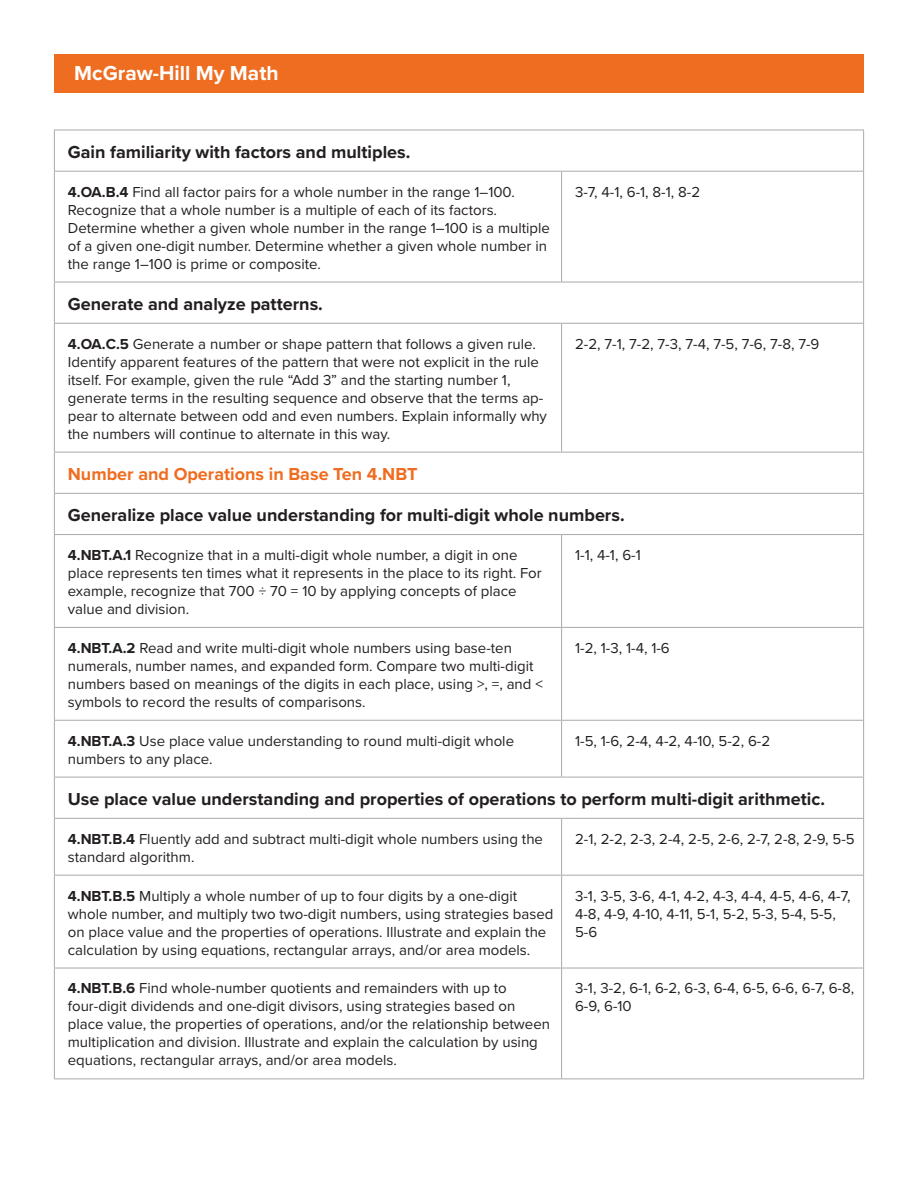
<style>
.page{position:relative;width:918px;height:1188px;background:#fff}
.page>*{position:absolute;margin:0;border:0;box-sizing:border-box;transform-origin:0 0}
.t1{font:700 21px "Proxima Nova";color:#fff}
.t2{font:700 18px "Proxima Nova";color:#231f20}
.t3{font:700 18px "Proxima Nova";color:#ef6d20}
.t4{font:15px/18px "Proxima Nova";color:#231f20}
.s1{font-weight:700}
</style>
<div class="page">
<div style="left:54px;top:54px;width:810px;height:39px;background:#ef6d20"></div>
<hr style="left:54px;top:130px;width:508px;height:1px;background:#a8a9ad">
<hr style="left:54px;top:130px;width:1px;height:41px;background:#a8a9ad">
<hr style="left:562px;top:130px;width:302px;height:1px;background:#a8a9ad">
<hr style="left:863px;top:130px;width:1px;height:41px;background:#a8a9ad">
<hr style="left:54px;top:171px;width:508px;height:1px;background:#a8a9ad">
<hr style="left:54px;top:172px;width:1px;height:110px;background:#a8a9ad">
<hr style="left:562px;top:171px;width:302px;height:1px;background:#a8a9ad">
<hr style="left:561px;top:172px;width:1px;height:110px;background:#a8a9ad">
<hr style="left:863px;top:172px;width:1px;height:110px;background:#a8a9ad">
<hr style="left:54px;top:282px;width:508px;height:1px;background:#a8a9ad">
<hr style="left:54px;top:282px;width:1px;height:41px;background:#a8a9ad">
<hr style="left:562px;top:282px;width:302px;height:1px;background:#a8a9ad">
<hr style="left:863px;top:282px;width:1px;height:41px;background:#a8a9ad">
<hr style="left:54px;top:323px;width:508px;height:1px;background:#a8a9ad">
<hr style="left:54px;top:324px;width:1px;height:128px;background:#a8a9ad">
<hr style="left:562px;top:323px;width:302px;height:1px;background:#a8a9ad">
<hr style="left:561px;top:324px;width:1px;height:128px;background:#a8a9ad">
<hr style="left:863px;top:324px;width:1px;height:128px;background:#a8a9ad">
<hr style="left:54px;top:452px;width:508px;height:1px;background:#a8a9ad">
<hr style="left:54px;top:452px;width:1px;height:41px;background:#a8a9ad">
<hr style="left:562px;top:452px;width:302px;height:1px;background:#a8a9ad">
<hr style="left:863px;top:452px;width:1px;height:41px;background:#a8a9ad">
<hr style="left:54px;top:493px;width:508px;height:1px;background:#a8a9ad">
<hr style="left:54px;top:494px;width:1px;height:40px;background:#a8a9ad">
<hr style="left:562px;top:493px;width:302px;height:1px;background:#a8a9ad">
<hr style="left:863px;top:494px;width:1px;height:40px;background:#a8a9ad">
<hr style="left:54px;top:534px;width:508px;height:1px;background:#a8a9ad">
<hr style="left:54px;top:535px;width:1px;height:92px;background:#a8a9ad">
<hr style="left:562px;top:534px;width:302px;height:1px;background:#a8a9ad">
<hr style="left:561px;top:535px;width:1px;height:92px;background:#a8a9ad">
<hr style="left:863px;top:535px;width:1px;height:92px;background:#a8a9ad">
<hr style="left:54px;top:627px;width:508px;height:1px;background:#a8a9ad">
<hr style="left:54px;top:628px;width:1px;height:92px;background:#a8a9ad">
<hr style="left:562px;top:627px;width:302px;height:1px;background:#a8a9ad">
<hr style="left:561px;top:628px;width:1px;height:92px;background:#a8a9ad">
<hr style="left:863px;top:628px;width:1px;height:92px;background:#a8a9ad">
<hr style="left:54px;top:720px;width:508px;height:1px;background:#a8a9ad">
<hr style="left:54px;top:721px;width:1px;height:56px;background:#a8a9ad">
<hr style="left:562px;top:720px;width:302px;height:1px;background:#a8a9ad">
<hr style="left:561px;top:721px;width:1px;height:56px;background:#a8a9ad">
<hr style="left:863px;top:721px;width:1px;height:56px;background:#a8a9ad">
<hr style="left:54px;top:777px;width:508px;height:1px;background:#a8a9ad">
<hr style="left:54px;top:777px;width:1px;height:41px;background:#a8a9ad">
<hr style="left:562px;top:777px;width:302px;height:1px;background:#a8a9ad">
<hr style="left:863px;top:777px;width:1px;height:41px;background:#a8a9ad">
<hr style="left:54px;top:818px;width:508px;height:1px;background:#a8a9ad">
<hr style="left:54px;top:819px;width:1px;height:56px;background:#a8a9ad">
<hr style="left:562px;top:818px;width:302px;height:1px;background:#a8a9ad">
<hr style="left:561px;top:819px;width:1px;height:56px;background:#a8a9ad">
<hr style="left:863px;top:819px;width:1px;height:56px;background:#a8a9ad">
<hr style="left:54px;top:875px;width:508px;height:1px;background:#a8a9ad">
<hr style="left:54px;top:876px;width:1px;height:92px;background:#a8a9ad">
<hr style="left:562px;top:875px;width:302px;height:1px;background:#a8a9ad">
<hr style="left:561px;top:876px;width:1px;height:92px;background:#a8a9ad">
<hr style="left:863px;top:876px;width:1px;height:92px;background:#a8a9ad">
<hr style="left:54px;top:968px;width:508px;height:1px;background:#a8a9ad">
<hr style="left:54px;top:968px;width:1px;height:110px;background:#a8a9ad">
<hr style="left:562px;top:968px;width:302px;height:1px;background:#a8a9ad">
<hr style="left:561px;top:968px;width:1px;height:110px;background:#a8a9ad">
<hr style="left:863px;top:968px;width:1px;height:110px;background:#a8a9ad">
<hr style="left:54px;top:1078px;width:508px;height:1px;background:#a8a9ad">
<hr style="left:562px;top:1078px;width:302px;height:1px;background:#a8a9ad">
<h1 class="t1" style="left:74px;top:58px;width:206px">McGraw-Hill My Math</h1>
<p class="t2" style="left:68px;top:138px;width:344px">Gain familiarity with factors and multiples.</p>
<p class="t4" style="left:68px;top:182px;width:484px"><span class="s1">4.OA.B.4</span> Find all factor pairs for a whole number in the range 1–100.<br>Recognize that a whole number is a multiple of each of its factors.<br>Determine whether a given whole number in the range 1–100 is a multiple of a given one-digit number. Determine whether a given whole number in the range 1–100 is prime or composite.</p>
<p class="t4" style="left:575px;top:182px;width:127px">3-7, 4-1, 6-1, 8-1, 8-2</p>
<p class="t2" style="left:68px;top:290px;width:257px">Generate and analyze patterns.</p>
<p class="t4" style="left:68px;top:334px;width:481px"><span class="s1">4.OA.C.5</span> Generate a number or shape pattern that follows a given rule.<br>Identify apparent features of the pattern that were not explicit in the rule itself. For example, given the rule “Add 3” and the starting number 1, generate terms in the resulting sequence and observe that the terms ap&shy;pear to alternate between odd and even numbers. Explain informally why the numbers will continue to alternate in this way.</p>
<p class="t4" style="left:575px;top:334px;width:246px">2-2, 7-1, 7-2, 7-3, 7-4, 7-5, 7-6, 7-8, 7-9</p>
<p class="t3" style="left:68px;top:460px;width:351px">Number and Operations in Base Ten 4.NBT</p>
<p class="t2" style="left:68px;top:502px;width:558px">Generalize place value understanding for multi-digit whole numbers.</p>
<p class="t4" style="left:68px;top:545px;width:475px"><span class="s1">4.NBT.A.1</span> Recognize that in a multi-digit whole number, a digit in one place represents ten times what it represents in the place to its right. For example, recognize that 700 ÷ 70 = 10 by applying concepts of place value and division.</p>
<p class="t4" style="left:575px;top:545px;width:67px">1-1, 4-1, 6-1</p>
<p class="t4" style="left:68px;top:638px;width:476px"><span class="s1">4.NBT.A.2</span> Read and write multi-digit whole numbers using base-ten numerals, number names, and expanded form. Compare two multi-digit numbers based on meanings of the digits in each place, using &gt;, =, and &lt; symbols to record the results of comparisons.</p>
<p class="t4" style="left:575px;top:638px;width:96px">1-2, 1-3, 1-4, 1-6</p>
<p class="t4" style="left:68px;top:731px;width:448px"><span class="s1">4.NBT.A.3</span> Use place value understanding to round multi-digit whole numbers to any place.</p>
<p class="t4" style="left:575px;top:731px;width:197px">1-5, 1-6, 2-4, 4-2, 4-10, 5-2, 6-2</p>
<p class="t2" style="left:68px;top:785px;width:759px">Use place value understanding and properties of operations to perform multi-digit arithmetic.</p>
<p class="t4" style="left:68px;top:829px;width:477px"><span class="s1">4.NBT.B.4</span> Fluently add and subtract multi-digit whole numbers using the standard algorithm.</p>
<p class="t4" style="left:575px;top:829px;width:281px">2-1, 2-2, 2-3, 2-4, 2-5, 2-6, 2-7, 2-8, 2-9, 5-5</p>
<p class="t4" style="left:68px;top:886px;width:487px"><span class="s1">4.NBT.B.5</span> Multiply a whole number of up to four digits by a one-digit whole number, and multiply two two-digit numbers, using strategies based on place value and the properties of operations. Illustrate and explain the calculation by using equations, rectangular arrays, and/or area models.</p>
<p class="t4" style="left:575px;top:886px;width:277px">3-1, 3-5, 3-6, 4-1, 4-2, 4-3, 4-4, 4-5, 4-6, 4-7,<br>4-8, 4-9, 4-10, 4-11, 5-1, 5-2, 5-3, 5-4, 5-5,<br>5-6</p>
<p class="t4" style="left:68px;top:979px;width:484px"><span class="s1">4.NBT.B.6</span> Find whole-number quotients and remainders with up to four-digit dividends and one-digit divisors, using strategies based on place value, the properties of operations, and/or the relationship between multiplication and division. Illustrate and explain the calculation by using equations, rectangular arrays, and/or area models.</p>
<p class="t4" style="left:575px;top:979px;width:281px">3-1, 3-2, 6-1, 6-2, 6-3, 6-4, 6-5, 6-6, 6-7, 6-8,<br>6-9, 6-10</p>
</div>
